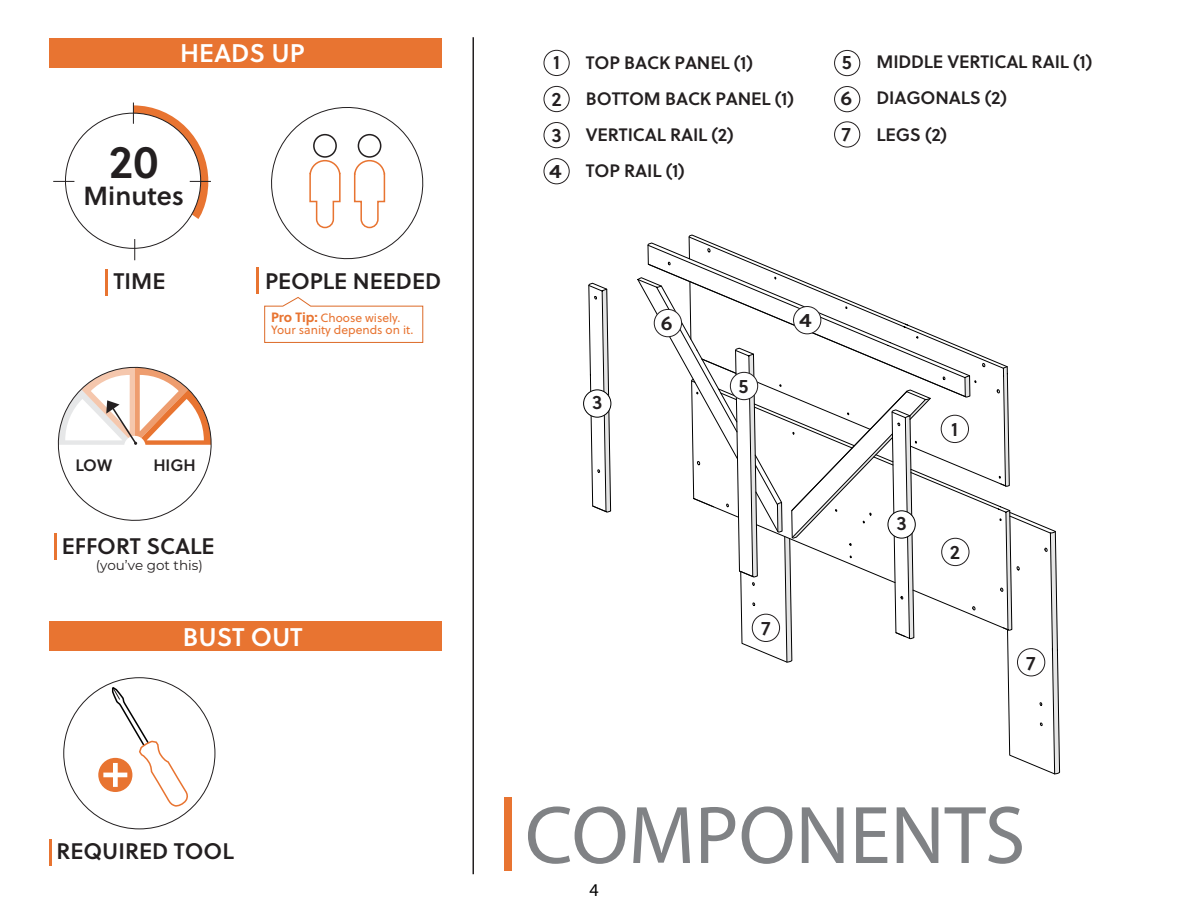
<style>
.page{position:relative;width:1188px;height:918px;background:#fff}
.page>*{position:absolute;margin:0;border:0;box-sizing:border-box;transform-origin:0 0}
.t1{font:82.5px "Myriad Pro";color:#808285}
.t2{font:46.05px "Soleil Sb";color:#231f20}
.t3{font:26.1px "Soleil Sb";color:#231f20}
.t4{font:25.5px "Soleil Sb";color:#fff}
.t5{font:22.5px "Soleil Sb";color:#231f20}
.t6{font:19.5px "Soleil Sb";color:#231f20}
.t7{font:19.5px "Soleil Sb";color:#231f20;scale:1.19 1}
.t8{font:19.5px "Soleil Sb";color:#231f20;scale:1.11 1}
.t9{font:18px/36.2px "Soleil Sb";letter-spacing:-.01em;color:#231f20}
.t10{font:18px "Myriad Pro";color:#000}
.t11{font:16.5px "Soleil Sb";color:#231f20}
.t12{font:13.5px "Montserrat";color:#231f20}
.t13{font:12px/12px "Soleil";color:#e87431}
.s1{font-weight:700;font-size:13.5px}
.s2{font-size:19.5px}
</style>
<div class="page">
<div style="left:834px;top:121px;width:26px;height:26px;border:1px solid #231f20;border-radius:50%"></div>
<div style="left:544px;top:50px;width:26px;height:26px;border:1px solid #231f20;border-radius:50%"></div>
<div style="left:544px;top:86px;width:26px;height:26px;border:1px solid #231f20;border-radius:50%"></div>
<div style="left:544px;top:122px;width:26px;height:26px;border:1px solid #231f20;border-radius:50%"></div>
<div style="left:544px;top:158px;width:26px;height:26px;border:1px solid #231f20;border-radius:50%"></div>
<div style="left:834px;top:50px;width:26px;height:26px;border:1px solid #231f20;border-radius:50%"></div>
<div style="left:834px;top:86px;width:26px;height:26px;border:1px solid #231f20;border-radius:50%"></div>
<hr style="left:472px;top:37px;width:2px;height:837px;background:#231f20">
<div style="left:504px;top:797px;width:8px;height:73px;background:#e87431"></div>
<svg style="left:264px;top:297px;width:160px;height:46px"></svg>
<svg style="left:271px;top:107px;width:153px;height:153px"></svg>
<div style="left:358px;top:134px;width:23px;height:24px;border:2px solid #231f20;border-radius:50%"></div>
<hr style="left:49px;top:839px;width:3px;height:27px;background:#e87431">
<hr style="left:256px;top:267px;width:3px;height:27px;background:#e87431">
<svg style="left:98px;top:686px;width:91px;height:121px"></svg>
<div style="left:49px;top:621px;width:393px;height:30px;background:#e87431"></div>
<div style="left:49px;top:38px;width:393px;height:30px;background:#e87431"></div>
<hr style="left:54px;top:533px;width:3px;height:27px;background:#e87431">
<hr style="left:105px;top:269px;width:3px;height:27px;background:#e87431">
<svg style="left:53px;top:181px;width:21px;height:1px"></svg>
<svg style="left:133px;top:103px;width:78px;height:116px"></svg>
<svg style="left:134px;top:239px;width:1px;height:21px"></svg>
<svg style="left:57px;top:366px;width:155px;height:155px"></svg>
<svg style="left:637px;top:277px;width:278px;height:386px"></svg>
<svg style="left:647px;top:242px;width:41px;height:156px"></svg>
<svg style="left:688px;top:234px;width:320px;height:253px"></svg>
<svg style="left:1007px;top:513px;width:53px;height:262px"></svg>
<svg style="left:588px;top:282px;width:23px;height:231px"></svg>
<svg style="left:691px;top:378px;width:322px;height:253px"></svg>
<div style="left:584px;top:390px;width:27px;height:27px;background:#fff;border-radius:50%"></div>
<div style="left:583px;top:389px;width:28px;height:29px;border:1px solid #000;border-radius:50%"></div>
<div style="left:888px;top:511px;width:27px;height:27px;background:#fff;border-radius:50%"></div>
<div style="left:888px;top:510px;width:28px;height:29px;border:1px solid #000;border-radius:50%"></div>
<div style="left:794px;top:307px;width:27px;height:27px;background:#fff;border-radius:50%"></div>
<div style="left:793px;top:306px;width:28px;height:28px;border:1px solid #231f20;border-radius:50%"></div>
<div style="left:730px;top:372px;width:28px;height:28px;background:#fff;border-radius:50%"></div>
<div style="left:730px;top:372px;width:28px;height:28px;border:1px solid #231f20;border-radius:50%"></div>
<div style="left:654px;top:309px;width:28px;height:28px;background:#fff;border-radius:50%"></div>
<div style="left:654px;top:309px;width:28px;height:28px;border:1px solid #231f20;border-radius:50%"></div>
<h3 class="t4" style="left:180px;top:34px;width:126px">HEADS UP</h3>
<h2 class="t2" style="left:109px;top:127px;width:51px">20</h2>
<h3 class="t3" style="left:84px;top:176px;width:102px">Minutes</h3>
<p class="t5" style="left:114px;top:264px;width:53px">TIME</p>
<p class="t11" style="left:75px;top:452px;width:38px">LOW</p>
<p class="t11" style="left:153px;top:452px;width:44px">HIGH</p>
<p class="t5" style="left:62px;top:528px;width:154px">EFFORT SCALE</p>
<p class="t12" style="left:96px;top:556px;width:109px">(you’ve got this)</p>
<p class="t5" style="left:265px;top:264px;width:178px">PEOPLE NEEDED</p>
<p class="t13" style="left:271px;top:312px;width:144px"><span class="s1">Pro Tip:</span> Choose wisely.<br>Your sanity depends on it.</p>
<h3 class="t4" style="left:183px;top:617px;width:122px">BUST OUT</h3>
<p class="t5" style="left:56px;top:834px;width:179px">REQUIRED TOOL</p>
<p class="t6" style="left:553px;top:48px;width:8px">1</p>
<p class="t9" style="left:586px;top:44px;width:169px">TOP BACK PANEL (1)</p>
<p class="t9" style="left:549px;top:80px;width:246px;text-indent:37px">BOTTOM BACK PANEL (1)<br><span class="s2">3</span> VERTICAL RAIL (2)<br><span class="s2">4</span> TOP RAIL (1)</p>
<p class="t6" style="left:551px;top:84px;width:12px">2</p>
<p class="t9" style="left:841px;top:43px;width:253px;text-indent:36px">MIDDLE VERTICAL RAIL (1)<br><span class="s2">6</span> DIAGONALS (2)</p>
<p class="t6" style="left:842px;top:47px;width:11px">5</p>
<p class="t6" style="left:842px;top:119px;width:11px">7</p>
<p class="t9" style="left:877px;top:116px;width:72px">LEGS (2)</p>
<p class="t6" style="left:592px;top:387px;width:12px">3</p>
<p class="t8" style="left:661px;top:308px;width:12px">6</p>
<p class="t6" style="left:738px;top:371px;width:11px">5</p>
<p class="t7" style="left:799px;top:305px;width:12px">4</p>
<p class="t6" style="left:761px;top:613px;width:11px">7</p>
<p class="t6" style="left:896px;top:508px;width:12px">3</p>
<p class="t6" style="left:951px;top:414px;width:8px">1</p>
<p class="t6" style="left:950px;top:537px;width:12px">2</p>
<p class="t6" style="left:1027px;top:648px;width:11px">7</p>
<h1 class="t1" style="left:525px;top:784px;width:502px">COMPONENTS</h1>
<p class="t10" style="left:589px;top:879px;width:11px">4</p>
</div>
